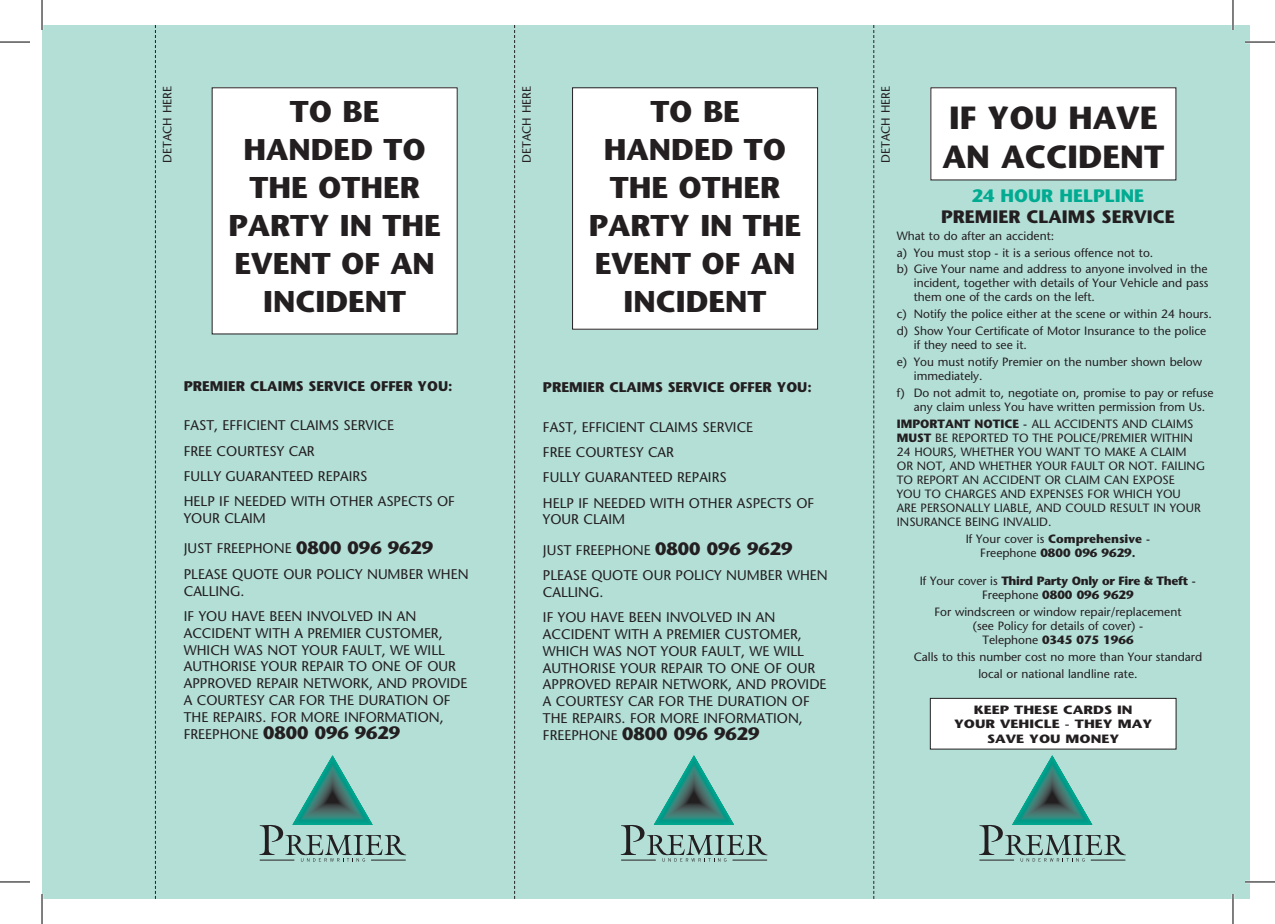
<style>
.page{position:relative;width:1275px;height:924px;background:#fff}
.page>*{position:absolute;margin:0;border:0;box-sizing:border-box;transform-origin:0 0}
.t1{font:700 32px/38.4px "Stone Sans";color:#231f20}
.t2{font:700 30px/38px "Stone Sans";color:#231f20;text-align:center}
.t3{font:700 18px "Stone Sans";color:#231f20}
.t4{font:700 18px "Stone Sans";color:#00ab91}
.t5{font:14px/16.8px "Stone Sans";color:#231f20}
.t6{font:700 14px "Stone Sans";color:#231f20}
.t7{font:12px/14px "Stone Sans";color:#231f20}
.t8{font:700 12px/14px "Stone Sans";letter-spacing:-.025em;color:#231f20;text-align:center}
.t9{font:700 12px/14px "Stone Sans";color:#231f20;text-align:center}
.t10{font:700 12px/14.4px "Stone Sans";color:#231f20;text-align:center;scale:1.2 1}
.s1{font-weight:700}
.s2{font-weight:400}
.s3{font-weight:700;font-size:18px}
.s4{font-weight:400;font-size:14px}
</style>
<div class="page">
<div style="left:42px;top:25px;width:1208px;height:873px;background:#b4dfd7"></div>
<svg style="left:155px;top:25px;width:1px;height:873px"></svg>
<svg style="left:514px;top:25px;width:1px;height:873px"></svg>
<svg style="left:873px;top:25px;width:1px;height:873px"></svg>
<div style="left:212px;top:88px;width:245px;height:246px;background:#fff"></div>
<div style="left:572px;top:88px;width:245px;height:241px;background:#fff"></div>
<div style="left:572px;top:87px;width:246px;height:242px;border:1px solid #231f20"></div>
<div style="left:931px;top:88px;width:245px;height:92px;background:#fff"></div>
<svg style="left:979px;top:755px;width:147px;height:106px"></svg>
<svg style="left:621px;top:755px;width:146px;height:106px"></svg>
<svg style="left:259px;top:755px;width:147px;height:106px"></svg>
<div style="left:930px;top:698px;width:246px;height:50px;background:#fff"></div>
<div style="left:930px;top:697px;width:246px;height:52px;border:1px solid #231f20"></div>
<hr style="left:1245px;top:41px;width:30px;height:2px;background:#fff">
<hr style="left:1245px;top:880px;width:30px;height:2px;background:#fff">
<hr style="left:1231px;top:0;width:3px;height:30px;background:#fff">
<hr style="left:1231px;top:893px;width:3px;height:30px;background:#fff">
<hr style="left:0;top:42px;width:30px;height:1px;background:#000">
<hr style="left:1245px;top:42px;width:30px;height:1px;background:#000">
<hr style="left:0;top:881px;width:30px;height:1px;background:#000">
<hr style="left:1245px;top:881px;width:30px;height:1px;background:#000">
<hr style="left:42px;top:0;width:1px;height:30px;background:#000">
<hr style="left:42px;top:893px;width:1px;height:30px;background:#000">
<hr style="left:1232px;top:0;width:1px;height:30px;background:#000">
<hr style="left:1232px;top:893px;width:1px;height:30px;background:#000">
<p class="t7" style="left:160px;top:163px;width:78px;rotate:-90deg">DETACH HERE</p>
<p class="t7" style="left:519px;top:163px;width:78px;rotate:-90deg">DETACH HERE</p>
<p class="t7" style="left:879px;top:163px;width:78px;rotate:-90deg">DETACH HERE</p>
<p class="t2" style="left:228px;top:93px;width:214px">TO BE<br>HANDED TO<br>THE OTHER<br>PARTY IN THE<br>EVENT OF AN<br>INCIDENT</p>
<p class="t2" style="left:589px;top:93px;width:214px">TO BE<br>HANDED TO<br>THE OTHER<br>PARTY IN THE<br>EVENT OF AN<br>INCIDENT</p>
<p class="t1" style="left:942px;top:99px;width:223px">IF YOU HAVE<br>AN ACCIDENT</p>
<p class="t4" style="left:971px;top:185px;width:174px">24 HOUR HELPLINE</p>
<p class="t3" style="left:941px;top:206px;width:235px">PREMIER CLAIMS SERVICE</p>
<p class="t7" style="left:896px;top:228px;width:159px">What to do after an accident:</p>
<p class="t7" style="left:896px;top:245px;width:258px">a) You must stop - it is a serious offence not to.</p>
<p class="t7" style="left:913px;top:262px;width:296px;text-align:justify;text-indent:-17px">b) Give Your name and address to anyone involved in the incident, together with details of Your Vehicle and pass them one of the cards on the left.</p>
<p class="t7" style="left:896px;top:307px;width:316px">c) Notify the police either at the scene or within 24 hours.</p>
<p class="t7" style="left:913px;top:324px;width:294px;text-indent:-17px">d) Show Your Certificate of Motor Insurance to the police if they need to see it.</p>
<p class="t7" style="left:913px;top:355px;width:290px;text-indent:-17px">e) You must notify Premier on the number shown below immediately.</p>
<p class="t7" style="left:913px;top:385px;width:301px;text-indent:-17px">f) Do not admit to, negotiate on, promise to pay or refuse any claim unless You have written permission from Us.</p>
<p class="t7" style="left:896px;top:416px;width:309px"><span class="s1">IMPORTANT NOTICE -</span> ALL ACCIDENTS AND CLAIMS <span class="s1">MUST</span> BE REPORTED TO THE POLICE/PREMIER WITHIN 24 HOURS, WHETHER YOU WANT TO MAKE A CLAIM OR NOT, AND WHETHER YOUR FAULT OR NOT. FAILING TO REPORT AN ACCIDENT OR CLAIM CAN EXPOSE<br>YOU TO CHARGES AND EXPENSES FOR WHICH YOU<br>ARE PERSONALLY LIABLE, AND COULD RESULT IN YOUR INSURANCE BEING INVALID.</p>
<p class="t9" style="left:965px;top:531px;width:186px"><span class="s2">If Your cover is</span> Comprehensive -<br><span class="s2">Freephone</span> 0800 096 9629.</p>
<p class="t8" style="left:919px;top:573px;width:278px"><span class="s2">If Your cover is</span> Third Party Only or Fire &amp; Theft -<br><span class="s2">Freephone</span> 0800 096 9629</p>
<p class="t7" style="left:934px;top:604px;width:249px;text-align:center">For windscreen or window repair/replacement (see Policy for details of cover) -<br>Telephone <span class="s1">0345 075 1966</span></p>
<p class="t7" style="left:913px;top:649px;width:290px">Calls to this number cost no more than Your standard</p>
<p class="t7" style="left:978px;top:666px;width:161px">local or national landline rate.</p>
<p class="t10" style="left:954px;top:702px;width:167px">KEEP THESE CARDS IN<br>YOUR VEHICLE - THEY MAY</p>
<p class="t10" style="left:987px;top:730px;width:112px">SAVE YOU MONEY</p>
<p class="t6" style="left:184px;top:378px;width:270px">PREMIER CLAIMS SERVICE OFFER YOU:</p>
<p class="t5" style="left:184px;top:417px;width:212px">FAST, EFFICIENT CLAIMS SERVICE</p>
<p class="t5" style="left:184px;top:442px;width:132px">FREE COURTESY CAR</p>
<p class="t5" style="left:184px;top:467px;width:185px">FULLY GUARANTEED REPAIRS</p>
<p class="t5" style="left:184px;top:493px;width:273px">HELP IF NEEDED WITH OTHER ASPECTS OF<br>YOUR CLAIM</p>
<p class="t5" style="left:184px;top:540px;width:251px">JUST FREEPHONE <span class="s3">0800 096 9629</span></p>
<p class="t5" style="left:184px;top:565px;width:286px">PLEASE QUOTE OUR POLICY NUMBER WHEN<br>CALLING.</p>
<p class="t5" style="left:184px;top:607px;width:285px">IF YOU HAVE BEEN INVOLVED IN AN ACCIDENT WITH A PREMIER CUSTOMER, WHICH WAS NOT YOUR FAULT, WE WILL AUTHORISE YOUR REPAIR TO ONE OF OUR APPROVED REPAIR NETWORK, AND PROVIDE A COURTESY CAR FOR THE DURATION OF THE REPAIRS. FOR MORE INFORMATION,</p>
<p class="t3" style="left:184px;top:721px;width:218px"><span class="s4">FREEPHONE</span> 0800 096 9629</p>
<p class="t6" style="left:543px;top:379px;width:270px">PREMIER CLAIMS SERVICE OFFER YOU:</p>
<p class="t5" style="left:543px;top:418px;width:212px">FAST, EFFICIENT CLAIMS SERVICE</p>
<p class="t5" style="left:543px;top:443px;width:132px">FREE COURTESY CAR</p>
<p class="t5" style="left:543px;top:469px;width:185px">FULLY GUARANTEED REPAIRS</p>
<p class="t5" style="left:543px;top:494px;width:273px">HELP IF NEEDED WITH OTHER ASPECTS OF<br>YOUR CLAIM</p>
<p class="t5" style="left:543px;top:541px;width:251px">JUST FREEPHONE <span class="s3">0800 096 9629</span></p>
<p class="t5" style="left:543px;top:566px;width:286px">PLEASE QUOTE OUR POLICY NUMBER WHEN<br>CALLING.</p>
<p class="t5" style="left:543px;top:608px;width:285px">IF YOU HAVE BEEN INVOLVED IN AN ACCIDENT WITH A PREMIER CUSTOMER, WHICH WAS NOT YOUR FAULT, WE WILL AUTHORISE YOUR REPAIR TO ONE OF OUR APPROVED REPAIR NETWORK, AND PROVIDE A COURTESY CAR FOR THE DURATION OF THE REPAIRS. FOR MORE INFORMATION,</p>
<p class="t3" style="left:543px;top:722px;width:218px"><span class="s4">FREEPHONE</span> 0800 096 9629</p>
</div>
